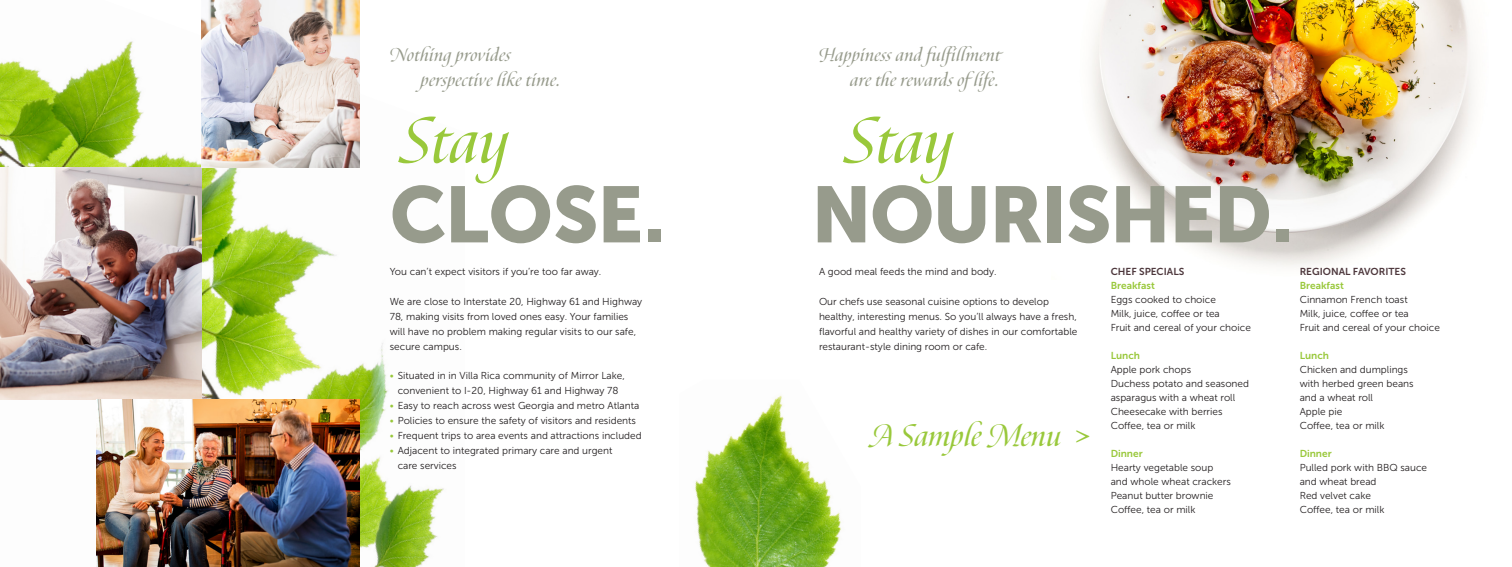
<style>
.page{position:relative;width:1512px;height:567px;background:#fff}
.page>*{position:absolute;margin:0;border:0;box-sizing:border-box;transform-origin:0 0}
.Body_Copy{font:78.75px "Museo Sans 900";letter-spacing:-.025em;color:#979b8c}
.t1{font:italic 600 73.5px "Canto Pen";color:#99c83b}
.t2{font:italic 600 35px "Canto Pen";color:#99c83b}
.Initial_Phrase{font:italic 600 21px/24.5px "Canto Pen";letter-spacing:.015em;color:#979b8c}
.Body_Copy-2{font:10.06px/14.9px "Museo Sans 300";color:#231f20}
.t3{font:10.06px "Museo Sans 700";color:#99c83b}
.t4{font:10.06px "Museo Sans 700";color:#4d373c}
.s1{color:#99c83b}
</style>
<div class="page">
<img style="left:0;top:18px;width:444px;height:549px">
<img style="left:695px;top:395px;width:146px;height:172px">
<img style="left:1092px;top:0;width:382px;height:267px">
<img style="left:0;top:168px;width:202px;height:232px">
<img style="left:202px;top:0;width:158px;height:168px">
<img style="left:97px;top:400px;width:263px;height:167px">
<p class="Initial_Phrase" style="left:421px;top:44px;width:141px;text-indent:-32px">Nothing provides perspective like time.</p>
<p class="t1" style="left:401px;top:95px;width:111px">Stay</p>
<p class="Body_Copy" style="left:390px;top:170px;width:277px">CLOSE.</p>
<p class="Body_Copy-2" style="left:390px;top:264px;width:213px">You can’t expect visitors if you’re too far away.</p>
<p class="Body_Copy-2" style="left:390px;top:294px;width:254px">We are close to Interstate 20, Highway 61 and Highway 78, making visits from loved ones easy. Your families will have no problem making regular visits to our safe, secure campus.</p>
<p class="Body_Copy-2" style="left:390px;top:369px;width:236px;text-align:center"><span class="s1">•</span> Situated in in Villa Rica community of Mirror Lake, convenient to I-20, Highway 61 and Highway 78</p>
<p class="Body_Copy-2" style="left:390px;top:398px;width:251px"><span class="s1">•</span> Easy to reach across west Georgia and metro Atlanta</p>
<p class="Body_Copy-2" style="left:390px;top:413px;width:248px"><span class="s1">•</span> Policies to ensure the safety of visitors and residents</p>
<p class="Body_Copy-2" style="left:390px;top:428px;width:253px"><span class="s1">•</span> Frequent trips to area events and attractions included</p>
<p class="Body_Copy-2" style="left:398px;top:443px;width:216px;text-indent:-8px"><span class="s1">•</span> Adjacent to integrated primary care and urgent care services</p>
<p class="Initial_Phrase" style="left:819px;top:44px;width:183px;text-align:right">Happiness and fulfillment are the rewards of life.</p>
<p class="t1" style="left:846px;top:95px;width:111px">Stay</p>
<p class="Body_Copy" style="left:811px;top:170px;width:484px">NOURISHED.</p>
<p class="Body_Copy-2" style="left:819px;top:264px;width:179px">A good meal feeds the mind and body.</p>
<p class="Body_Copy-2" style="left:819px;top:294px;width:260px">Our chefs use seasonal cuisine options to develop healthy, interesting menus. So you’ll always have a fresh, flavorful and healthy variety of dishes in our comfortable restaurant-style dining room or cafe.</p>
<h1 class="t2" style="left:871px;top:414px;width:222px">A Sample Menu &gt;</h1>
<h3 class="t4" style="left:1111px;top:266px;width:75px">CHEF SPECIALS</h3>
<h4 class="t3" style="left:1111px;top:280px;width:46px">Breakfast</h4>
<p class="Body_Copy-2" style="left:1111px;top:292px;width:107px">Eggs cooked to choice</p>
<p class="Body_Copy-2" style="left:1111px;top:306px;width:111px">Milk, juice, coffee or tea</p>
<p class="Body_Copy-2" style="left:1111px;top:320px;width:142px">Fruit and cereal of your choice</p>
<h4 class="t3" style="left:1111px;top:350px;width:31px">Lunch</h4>
<p class="Body_Copy-2" style="left:1111px;top:362px;width:82px">Apple pork chops</p>
<p class="Body_Copy-2" style="left:1111px;top:377px;width:140px;line-height:14px">Duchess potato and seasoned asparagus with a wheat roll</p>
<p class="Body_Copy-2" style="left:1111px;top:404px;width:113px">Cheesecake with berries</p>
<p class="Body_Copy-2" style="left:1111px;top:418px;width:86px">Coffee, tea or milk</p>
<h4 class="t3" style="left:1111px;top:448px;width:33px">Dinner</h4>
<p class="Body_Copy-2" style="left:1111px;top:460px;width:104px">Hearty vegetable soup</p>
<p class="Body_Copy-2" style="left:1111px;top:474px;width:122px">and whole wheat crackers</p>
<p class="Body_Copy-2" style="left:1111px;top:488px;width:104px">Peanut butter brownie</p>
<p class="Body_Copy-2" style="left:1111px;top:502px;width:86px">Coffee, tea or milk</p>
<h3 class="t4" style="left:1300px;top:266px;width:108px">REGIONAL FAVORITES</h3>
<h4 class="t3" style="left:1300px;top:280px;width:46px">Breakfast</h4>
<p class="Body_Copy-2" style="left:1300px;top:292px;width:110px">Cinnamon French toast</p>
<p class="Body_Copy-2" style="left:1300px;top:306px;width:111px">Milk, juice, coffee or tea</p>
<p class="Body_Copy-2" style="left:1300px;top:320px;width:142px">Fruit and cereal of your choice</p>
<h4 class="t3" style="left:1300px;top:350px;width:31px">Lunch</h4>
<p class="Body_Copy-2" style="left:1300px;top:362px;width:110px">Chicken and dumplings</p>
<p class="Body_Copy-2" style="left:1300px;top:376px;width:116px">with herbed green beans</p>
<p class="Body_Copy-2" style="left:1300px;top:390px;width:75px">and a wheat roll</p>
<p class="Body_Copy-2" style="left:1300px;top:404px;width:44px">Apple pie</p>
<p class="Body_Copy-2" style="left:1300px;top:418px;width:86px">Coffee, tea or milk</p>
<h4 class="t3" style="left:1300px;top:448px;width:33px">Dinner</h4>
<p class="Body_Copy-2" style="left:1300px;top:460px;width:129px">Pulled pork with BBQ sauce</p>
<p class="Body_Copy-2" style="left:1300px;top:474px;width:78px">and wheat bread</p>
<p class="Body_Copy-2" style="left:1300px;top:488px;width:73px">Red velvet cake</p>
<p class="Body_Copy-2" style="left:1300px;top:502px;width:86px">Coffee, tea or milk</p>
</div>
